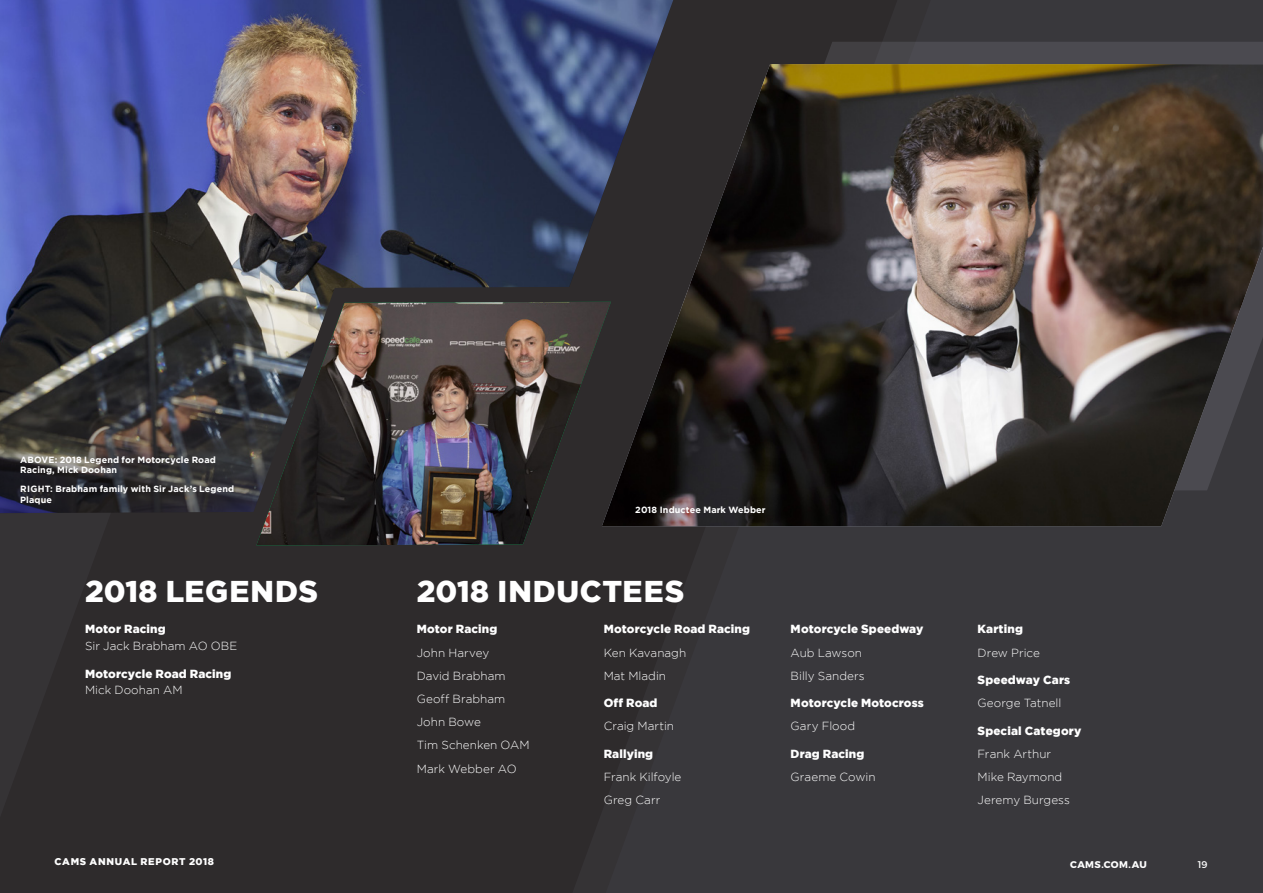
<style>
.page{position:relative;width:1263px;height:893px;background:#2e2b2c}
.page>*{position:absolute;margin:0;border:0;box-sizing:border-box;transform-origin:0 0}
.Heading_2{font:900 30px "Gotham";letter-spacing:.02em;color:#fff}
.Body{font:300 11.7px "Gotham";letter-spacing:.005em;color:#fff}
.Body_-_Heading{font:900 11.7px "Gotham";letter-spacing:.01em;color:#fff}
.t1{font:900 9.75px "Gotham";letter-spacing:.065em;color:#fff}
.t2{font:700 9.75px "Montserrat";letter-spacing:.04em;color:#fff}
.t3{font:9.75px "Montserrat";color:#fff}
.Photo_Caption{font:700 9px/10.5px "Gotham";letter-spacing:.015em;color:#fff}
</style>
<div class="page">
<div style="left:606px;top:568px;width:657px;height:325px;background:#39383c"></div>
<img style="left:0;top:0;width:225px;height:513px">
<img style="left:225px;top:0;width:1038px;height:568px">
<svg style="left:669px;top:42px;width:594px;height:22px;fill:#4b4a50"></svg>
<img style="left:602px;top:64px;width:661px;height:462px">
<p class="Photo_Caption" style="left:20px;top:454px;width:197px">ABOVE: 2018 Legend for Motorcycle Road<br>Racing, Mick Doohan</p>
<p class="Photo_Caption" style="left:20px;top:483px;width:216px">RIGHT: Brabham family with Sir Jack’s Legend<br>Plaque</p>
<p class="Heading_2" style="left:85px;top:574px;width:234px">2018 LEGENDS</p>
<p class="Body_-_Heading" style="left:85px;top:622px;width:82px">Motor Racing</p>
<p class="Body" style="left:85px;top:640px;width:154px">Sir Jack Brabham AO OBE</p>
<p class="Body_-_Heading" style="left:85px;top:667px;width:148px">Motorcycle Road Racing</p>
<p class="Body" style="left:85px;top:684px;width:99px">Mick Doohan AM</p>
<p class="Photo_Caption" style="left:635px;top:504px;width:132px">2018 Inductee Mark Webber</p>
<p class="Heading_2" style="left:417px;top:574px;width:269px">2018 INDUCTEES</p>
<p class="Body_-_Heading" style="left:417px;top:622px;width:82px">Motor Racing</p>
<p class="Body" style="left:417px;top:646px;width:74px">John Harvey</p>
<p class="Body" style="left:417px;top:669px;width:90px">David Brabham</p>
<p class="Body" style="left:417px;top:692px;width:90px">Geoff Brabham</p>
<p class="Body" style="left:417px;top:716px;width:66px">John Bowe</p>
<p class="Body" style="left:417px;top:739px;width:114px">Tim Schenken OAM</p>
<p class="Body" style="left:417px;top:762px;width:101px">Mark Webber AO</p>
<p class="Body_-_Heading" style="left:604px;top:622px;width:148px">Motorcycle Road Racing</p>
<p class="Body" style="left:604px;top:646px;width:84px">Ken Kavanagh</p>
<p class="Body" style="left:604px;top:669px;width:64px">Mat Mladin</p>
<p class="Body_-_Heading" style="left:604px;top:696px;width:55px">Off Road</p>
<p class="Body" style="left:604px;top:720px;width:72px">Craig Martin</p>
<p class="Body_-_Heading" style="left:604px;top:747px;width:51px">Rallying</p>
<p class="Body" style="left:604px;top:771px;width:79px">Frank Kilfoyle</p>
<p class="Body" style="left:604px;top:794px;width:58px">Greg Carr</p>
<p class="Body_-_Heading" style="left:791px;top:622px;width:134px">Motorcycle Speedway</p>
<p class="Body" style="left:791px;top:646px;width:73px">Aub Lawson</p>
<p class="Body" style="left:791px;top:669px;width:75px">Billy Sanders</p>
<p class="Body_-_Heading" style="left:791px;top:696px;width:135px">Motorcycle Motocross</p>
<p class="Body" style="left:791px;top:720px;width:66px">Gary Flood</p>
<p class="Body_-_Heading" style="left:791px;top:747px;width:75px">Drag Racing</p>
<p class="Body" style="left:791px;top:771px;width:86px">Graeme Cowin</p>
<p class="Body_-_Heading" style="left:977px;top:622px;width:47px">Karting</p>
<p class="Body" style="left:977px;top:646px;width:64px">Drew Price</p>
<p class="Body_-_Heading" style="left:977px;top:673px;width:94px">Speedway Cars</p>
<p class="Body" style="left:977px;top:697px;width:85px">George Tatnell</p>
<p class="Body_-_Heading" style="left:977px;top:724px;width:105px">Special Category</p>
<p class="Body" style="left:977px;top:747px;width:75px">Frank Arthur</p>
<p class="Body" style="left:977px;top:771px;width:86px">Mike Raymond</p>
<p class="Body" style="left:977px;top:794px;width:94px">Jeremy Burgess</p>
<p class="t1" style="left:55px;top:856px;width:161px">CAMS ANNUAL REPORT 2018</p>
<p class="t2" style="left:1070px;top:856px;width:78px">CAMS.COM.AU</p>
<p class="t3" style="left:1198px;top:856px;width:11px">19</p>
</div>
